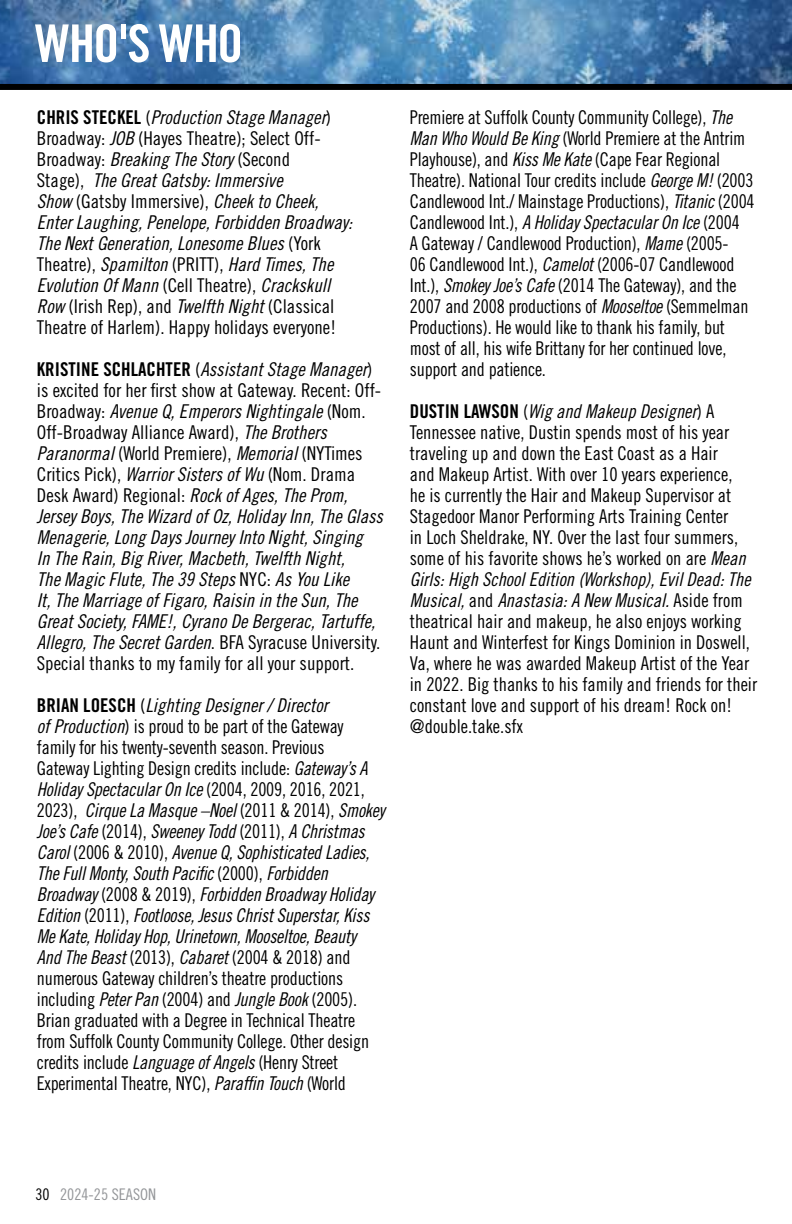
<style>
.page{position:relative;width:792px;height:1224px;background:#fff}
.page>*{position:absolute;margin:0;border:0;box-sizing:border-box;transform-origin:0 0}
.t1{font:52px "Trade Gothic LT Std Bd Cn 20";letter-spacing:-.025em;color:#fff}
.t2{font:19px/21px "Trade Gothic LT Std Cn 18";color:#000}
.t3{font:19px/21px "Trade Gothic LT Std Cn 18";color:#000;scale:.96 1}
.t4{font:19px/21px "Trade Gothic LT Std Cn 18 Obl";color:#000}
.t5{font:19px/21px "Trade Gothic LT Std Cn 18 Obl";color:#000;scale:.96 1}
.t6{font:16px "Trade Gothic LT Std Cn 18";color:#939598}
.s1{font-family:"Trade Gothic LT Std Bd Cn 20"}
.s2{font-family:"Trade Gothic LT Std Cn 18"}
.s3{font-family:"Trade Gothic LT Std Cn 18 Obl"}
.s4{color:#000}
</style>
<div class="page">
<img style="left:0;top:0;width:791px;height:84px">
<div style="left:0;top:84px;width:792px;height:6px;background:#000"></div>
<hr style="left:791px;top:0;width:1px;height:1224px;background:#fff">
<h1 class="t1" style="left:35px;top:12px;width:210px">WHO'S WHO</h1>
<p class="t4" style="left:37px;top:107px;width:296px"><span class="s1">CHRIS STECKEL</span> <span class="s2">(</span>Production Stage Manager<span class="s2">)</span></p>
<p class="t2" style="left:37px;top:128px;width:285px">Broadway: <span class="s3">JOB</span> (Hayes Theatre); Select Off-<br>Broadway: <span class="s3">Breaking The Story</span> (Second</p>
<p class="t4" style="left:37px;top:170px;width:247px"><span class="s2">Stage),</span> The Great Gatsby: Immersive</p>
<p class="t2" style="left:37px;top:191px;width:283px"><span class="s3">Show</span> (Gatsby Immersive), <span class="s3">Cheek to Cheek,</span></p>
<p class="t4" style="left:37px;top:212px;width:317px">Enter Laughing, Penelope, Forbidden Broadway:<br>The Next Generation, Lonesome Blues <span class="s2">(York Theatre),</span> Spamilton <span class="s2">(PRITT),</span> Hard Times, The Evolution Of Mann <span class="s2">(Cell Theatre),</span> Crackskull</p>
<p class="t2" style="left:37px;top:296px;width:301px"><span class="s3">Row</span> (Irish Rep), and <span class="s3">Twelfth Night</span> (Classical<br>Theatre of Harlem). Happy holidays everyone!</p>
<p class="t4" style="left:37px;top:359px;width:337px"><span class="s1">KRISTINE SCHLACHTER</span> <span class="s2">(</span>Assistant Stage Manager<span class="s2">)</span></p>
<p class="t2" style="left:37px;top:380px;width:346px">is excited for her first show at Gateway. Recent: Off-</p>
<p class="t4" style="left:37px;top:401px;width:330px"><span class="s2">Broadway:</span> Avenue Q, Emperors Nightingale <span class="s2">(Nom.</span></p>
<p class="t2" style="left:37px;top:422px;width:327px">Off-Broadway Alliance Award), <span class="s3">The Brothers Paranormal</span> (World Premiere), <span class="s3">Memorial</span> (NYTimes Critics Pick), <span class="s3">Warrior Sisters of Wu</span> (Nom. Drama Desk Award) Regional: <span class="s3">Rock of Ages, The Prom,</span></p>
<p class="t4" style="left:37px;top:506px;width:348px">Jersey Boys, The Wizard of Oz, Holiday Inn, The Glass Menagerie, Long Days Journey Into Night, Singing<br>In The Rain, Big River, Macbeth, Twelfth Night,<br>The Magic Flute, The 39 Steps <span class="s2">NYC:</span> As You Like<br>It, The Marriage of Figaro, Raisin in the Sun, The Great Society, FAME!, Cyrano De Bergerac, Tartuffe, Allegro, The Secret Garden<span class="s2">. BFA Syracuse University.</span></p>
<p class="t2" style="left:37px;top:653px;width:319px">Special thanks to my family for all your support.</p>
<p class="t4" style="left:37px;top:695px;width:293px"><span class="s1">BRIAN LOESCH</span> <span class="s2">(</span>Lighting Designer / Director</p>
<p class="t2" style="left:37px;top:716px;width:332px"><span class="s3">of Production</span>) is proud to be part of the Gateway family for his twenty-seventh season. Previous<br>Gateway Lighting Design credits include: <span class="s3">Gateway’s A</span></p>
<p class="t5" style="left:37px;top:779px;width:364px">Holiday Spectacular On Ice <span class="s2">(2004, 2009, 2016, 2021, 2023),</span> Cirque La Masque –Noel <span class="s2">(2011 &amp; 2014),</span> Smokey Joe’s Cafe <span class="s2">(2014),</span> Sweeney Todd <span class="s2">(2011),</span> A Christmas Carol <span class="s2">(2006 &amp; 2010),</span> Avenue Q, Sophisticated Ladies, The Full Monty, South Pacific <span class="s2">(2000),</span> Forbidden Broadway <span class="s2">(2008 &amp; 2019),</span> Forbidden Broadway Holiday Edition <span class="s2">(2011),</span> Footloose, Jesus Christ Superstar, Kiss Me Kate, Holiday Hop, Urinetown, Mooseltoe, Beauty</p>
<p class="t3" style="left:37px;top:947px;width:348px"><span class="s3">And The Beast</span> (2013), <span class="s3">Cabaret</span> (2004 &amp; 2018) and numerous Gateway children’s theatre productions including <span class="s3">Peter Pan</span> (2004) and <span class="s3">Jungle Book</span> (2005).<br>Brian graduated with a Degree in Technical Theatre from Suffolk County Community College. Other design credits include <span class="s3">Language of Angels</span> (Henry Street Experimental Theatre, NYC), <span class="s3">Paraffin Touch</span> (World</p>
<p class="t3" style="left:410px;top:106px;width:361px">Premiere at Suffolk County Community College), <span class="s3">The Man Who Would Be King</span> (World Premiere at the Antrim Playhouse), and <span class="s3">Kiss Me Kate</span> (Cape Fear Regional Theatre). National Tour credits include <span class="s3">George M!</span> (2003<br>Candlewood Int./ Mainstage Productions), <span class="s3">Titanic</span> (2004</p>
<p class="t5" style="left:410px;top:212px;width:345px"><span class="s2">Candlewood Int.),</span> A Holiday Spectacular On Ice <span class="s2">(2004</span></p>
<p class="t3" style="left:410px;top:232px;width:354px">A Gateway / Candlewood Production), <span class="s3">Mame</span> (2005- 06 Candlewood Int.), <span class="s3">Camelot</span> (2006-07 Candlewood Int.), <span class="s3">Smokey Joe’s Cafe</span> (2014 The Gateway), and the 2007 and 2008 productions of <span class="s3">Mooseltoe</span> (Semmelman Productions). He would like to thank his family, but most of all, his wife Brittany for her continued love, support and patience.</p>
<p class="t4" style="left:410px;top:401px;width:306px"><span class="s1">DUSTIN LAWSON</span> <span class="s2">(</span>Wig and Makeup Designer<span class="s2">) A</span></p>
<p class="t2" style="left:410px;top:421px;width:337px">Tennessee native, Dustin spends most of his year traveling up and down the East Coast as a Hair and Makeup Artist. With over 10 years experience, he is currently the Hair and Makeup Supervisor at Stagedoor Manor Performing Arts Training Center<br>in Loch Sheldrake, NY. Over the last four summers, some of his favorite shows he’s worked on are <span class="s3">Mean</span></p>
<p class="t4" style="left:410px;top:569px;width:342px">Girls: High School Edition (Workshop), Evil Dead: The<br>Musical, <span class="s2">and</span> Anastasia: A New Musical. <span class="s2">Aside from</span></p>
<p class="t2" style="left:410px;top:610px;width:349px">theatrical hair and makeup, he also enjoys working Haunt and Winterfest for Kings Dominion in Doswell, Va, where he was awarded Makeup Artist of the Year in 2022. Big thanks to his family and friends for their constant love and support of his dream! Rock on! @double.take.sfx</p>
<p class="t6" style="left:35px;top:1184px;width:122px"><span class="s4">30</span> 2024-25 SEASON</p>
</div>
